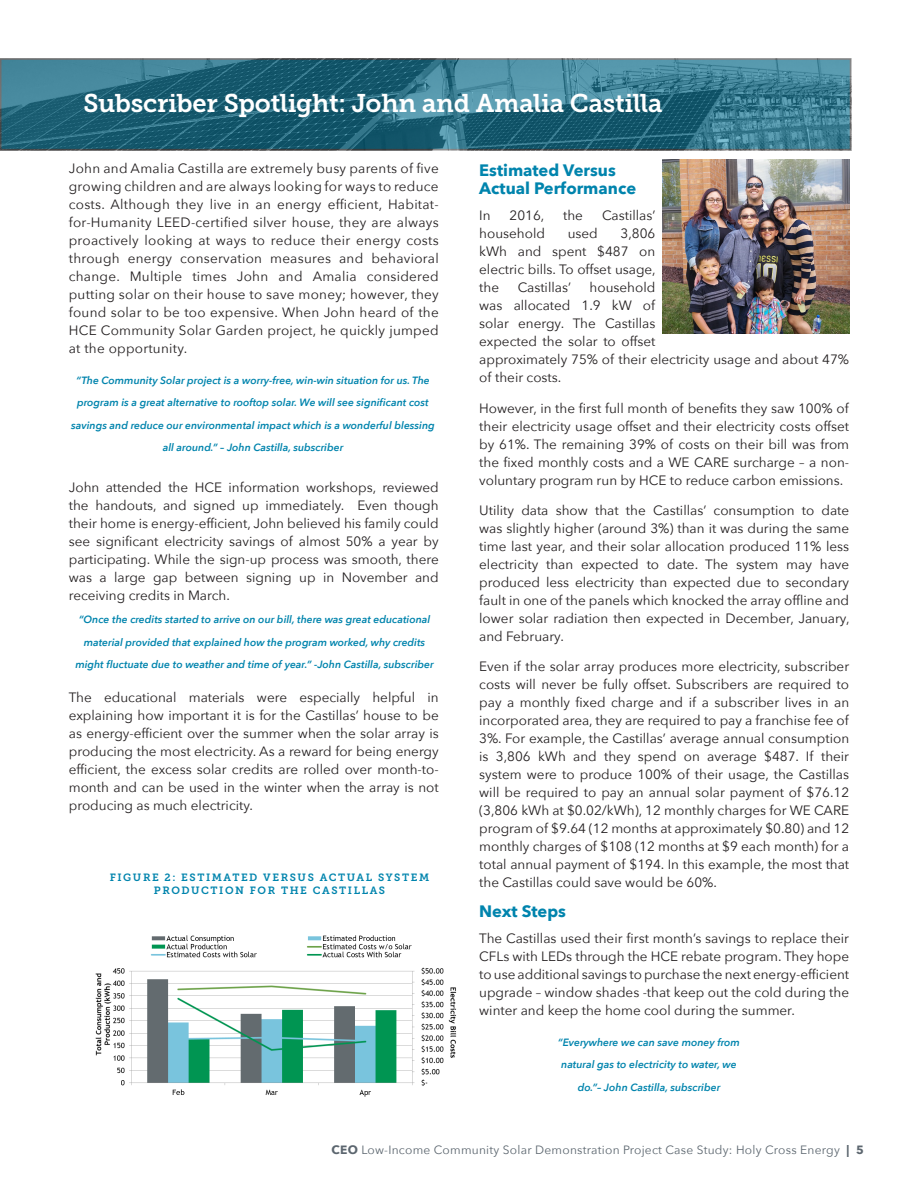
<style>
.page{position:relative;width:918px;height:1188px;background:#fff}
.page>*{position:absolute;margin:0;border:0;box-sizing:border-box;transform-origin:0 0}
.CEO_Chapter_Title{font:25.5px "Museo Slab 700";letter-spacing:-.01em;color:#fff}
.CEO_Main_Subhead{font:700 16.5px/18px "Avenir Next";color:#0084ad}
.CEO_Base_Body_Copy{font:13.5px/18px "Avenir Next";color:#231f20;text-align:justify}
.t1{font:12px "Avenir Next";letter-spacing:.02em;color:#5c666f}
.CEO_Secondary_Subhea{font:italic 600 10.5px/22.5px "Avenir Next";color:#0084ad;text-align:center}
.CEO_Figure_Table_Tit{font:10.5px/12.6px "Museo Slab 700";letter-spacing:.15em;color:#0084ad;text-align:center}
.s1{font-weight:700}
</style>
<div class="page">
<img style="left:0;top:58px;width:851px;height:92px">
<img style="left:95px;top:935px;width:362px;height:162px">
<img style="left:662px;top:160px;width:187px;height:174px">
<p class="CEO_Chapter_Title" style="left:84px;top:89px;width:581px">Subscriber Spotlight: John and Amalia Castilla</p>
<p class="CEO_Base_Body_Copy" style="left:69px;top:159px;width:371px">John and Amalia Castilla are extremely busy parents of five growing children and are always looking for ways to reduce costs. Although they live in an energy efficient, Habitat&shy;for-Humanity LEED-certified silver house, they are always proactively looking at ways to reduce their energy costs through energy conservation measures and behavioral change. Multiple times John and Amalia considered putting solar on their house to save money; however, they found solar to be too expensive. When John heard of the HCE Community Solar Garden project, he quickly jumped at the opportunity.</p>
<p class="CEO_Secondary_Subhea" style="left:71px;top:368px;width:365px">“The Community Solar project is a worry-free, win-win situation for us. The program is a great alternative to rooftop solar. We will see significant cost savings and reduce our environmental impact which is a wonderful blessing all around.” – John Castilla, subscriber</p>
<p class="CEO_Base_Body_Copy" style="left:69px;top:477px;width:371px">John attended the HCE information workshops, reviewed the handouts, and signed up immediately. Even though their home is energy-efficient, John believed his family could see significant electricity savings of almost 50% a year by participating. While the sign-up process was smooth, there was a large gap between signing up in November and receiving credits in March.</p>
<p class="CEO_Secondary_Subhea" style="left:75px;top:608px;width:360px">“Once the credits started to arrive on our bill, there was great educational material provided that explained how the program worked, why credits might fluctuate due to weather and time of year.” -John Castilla, subscriber</p>
<p class="CEO_Base_Body_Copy" style="left:69px;top:687px;width:371px">The educational materials were especially helpful in explaining how important it is for the Castillas’ house to be as energy-efficient over the summer when the solar array is producing the most electricity. As a reward for being energy efficient, the excess solar credits are rolled over month-to&shy;month and can be used in the winter when the array is not producing as much electricity.</p>
<p class="CEO_Figure_Table_Tit" style="left:110px;top:871px;width:321px">FIGURE 2: ESTIMATED VERSUS ACTUAL SYSTEM<br>PRODUCTION FOR THE CASTILLAS</p>
<p class="CEO_Main_Subhead" style="left:479px;top:161px;width:158px">Estimated Versus<br>Actual Performance</p>
<p class="CEO_Base_Body_Copy" style="left:479px;top:206px;width:13px">In</p>
<p class="CEO_Base_Body_Copy" style="left:510px;top:206px;width:36px">2016,</p>
<p class="CEO_Base_Body_Copy" style="left:563px;top:206px;width:21px">the</p>
<p class="CEO_Base_Body_Copy" style="left:602px;top:206px;width:55px">Castillas’</p>
<p class="CEO_Base_Body_Copy" style="left:479px;top:224px;width:67px">household</p>
<p class="CEO_Base_Body_Copy" style="left:568px;top:224px;width:32px">used</p>
<p class="CEO_Base_Body_Copy" style="left:479px;top:224px;width:178px;text-indent:141px">3,806 kWh and spent $487 on electric bills. To offset usage, the</p>
<p class="CEO_Base_Body_Copy" style="left:479px;top:278px;width:371px;text-align:left;text-indent:110px">household<br>was allocated 1.9 kW of<br>solar energy. The Castillas<br>expected the solar to offset<br>approximately 75% of their electricity usage and about 47% of their costs.</p>
<p class="CEO_Base_Body_Copy" style="left:479px;top:398px;width:371px">However, in the first full month of benefits they saw 100% of their electricity usage offset and their electricity costs offset by 61%. The remaining 39% of costs on their bill was from the fixed monthly costs and a WE CARE surcharge – a non&shy;voluntary program run by HCE to reduce carbon emissions.</p>
<p class="CEO_Base_Body_Copy" style="left:479px;top:501px;width:372px">Utility data show that the Castillas’ consumption to date was slightly higher (around 3%) than it was during the same time last year, and their solar allocation produced 11% less electricity than expected to date. The system may have produced less electricity than expected due to secondary fault in one of the panels which knocked the array offline and lower solar radiation then expected in December, January, and February.</p>
<p class="CEO_Base_Body_Copy" style="left:479px;top:657px;width:371px">Even if the solar array produces more electricity, subscriber costs will never be fully offset. Subscribers are required to pay a monthly fixed charge and if a subscriber lives in an incorporated area, they are required to pay a franchise fee of 3%. For example, the Castillas’ average annual consumption is 3,806 kWh and they spend on average $487. If their system were to produce 100% of their usage, the Castillas will be required to pay an annual solar payment of $76.12 (3,806 kWh at $0.02/kWh), 12 monthly charges for WE CARE program of $9.64 (12 months at approximately $0.80) and 12 monthly charges of $108 (12 months at $9 each month) for a total annual payment of $194. In this example, the most that the Castillas could save would be 60%.</p>
<p class="CEO_Main_Subhead" style="left:479px;top:902px;width:88px">Next Steps</p>
<p class="CEO_Base_Body_Copy" style="left:479px;top:929px;width:371px">The Castillas used their first month’s savings to replace their CFLs with LEDs through the HCE rebate program. They hope to use additional savings to purchase the next energy-efficient upgrade – window shades -that keep out the cold during the winter and keep the home cool during the summer.</p>
<p class="CEO_Base_Body_Copy" style="left:518px;top:278px;width:55px">Castillas’</p>
<p class="CEO_Secondary_Subhea" style="left:558px;top:1031px;width:183px">“Everywhere we can save money from natural gas to electricity to water, we do.”– John Castilla, subscriber</p>
<p class="t1" style="left:332px;top:1139px;width:534px"><span class="s1">CEO</span> Low-Income Community Solar Demonstration Project Case Study: Holy Cross Energy <span class="s1">| 5</span></p>
</div>
